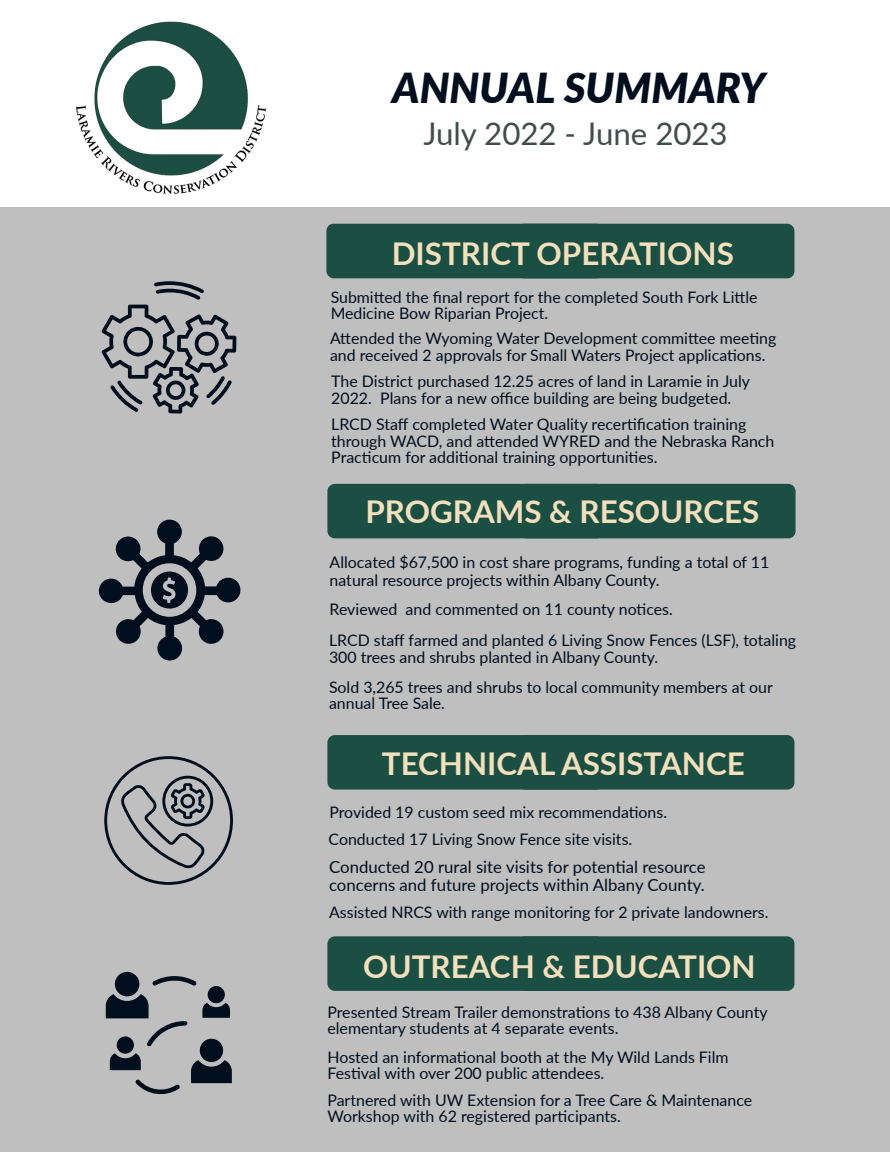
<style>
.page{position:relative;width:890px;height:1152px;background:#bfbfbf}
.page>*{position:absolute;margin:0;border:0;box-sizing:border-box;transform-origin:0 0}
.t1{font:italic 900 41.2px "Lato";color:#010e1d}
.t2{font:700 31.2px "Lato";color:#f2e0bd}
.t3{font:31.2px "Lato";color:#424d4b}
.t4{font:16.8px/17.2px "Lato";color:#010e1d}
.t5{font:16px/16.4px "Lato";color:#010e1d}
</style>
<div class="page">
<div style="left:518px;top:735px;width:277px;height:55px;background:#1b4f43;border-radius:8px"></div>
<div style="left:327px;top:735px;width:277px;height:55px;background:#1b4f43;border-radius:8px"></div>
<svg style="left:104px;top:756px;width:129px;height:129px"></svg>
<div style="left:517px;top:224px;width:278px;height:54px;background:#1b4f43;border-radius:8px"></div>
<div style="left:326px;top:224px;width:278px;height:54px;background:#1b4f43;border-radius:8px"></div>
<svg style="left:101px;top:281px;width:135px;height:133px"></svg>
<div style="left:327px;top:936px;width:277px;height:55px;background:#1b4f43;border-radius:8px"></div>
<div style="left:518px;top:936px;width:277px;height:55px;background:#1b4f43;border-radius:8px"></div>
<svg style="left:106px;top:972px;width:126px;height:123px"></svg>
<div style="left:519px;top:484px;width:277px;height:54px;background:#1b4f43;border-radius:8px"></div>
<div style="left:327px;top:484px;width:277px;height:54px;background:#1b4f43;border-radius:8px"></div>
<svg style="left:99px;top:520px;width:141px;height:141px"></svg>
<div style="left:0;top:0;width:890px;height:206px;background:#fff"></div>
<img style="left:76px;top:21px;width:190px;height:173px">
<h1 class="t1" style="left:392px;top:57px;width:375px">ANNUAL SUMMARY</h1>
<h2 class="t3" style="left:423px;top:112px;width:306px">July 2022 - June 2023</h2>
<h2 class="t2" style="left:392px;top:231px;width:344px">DISTRICT OPERATIONS</h2>
<p class="t5" style="left:331px;top:288px;width:428px">Submitted the final report for the completed South Fork Little<br>Medicine Bow Riparian Project.</p>
<p class="t5" style="left:330px;top:329px;width:448px">Attended the Wyoming Water Development committee meeting and received 2 approvals for Small Waters Project applications.</p>
<p class="t5" style="left:331px;top:373px;width:420px">The District purchased 12.25 acres of land in Laramie in July<br>2022. Plans for a new office building are being budgeted.</p>
<p class="t5" style="left:331px;top:415px;width:445px">LRCD Staff completed Water Quality recertification training through WACD, and attended WYRED and the Nebraska Ranch<br>Practicum for additional training opportunities.</p>
<h2 class="t2" style="left:365px;top:489px;width:395px">PROGRAMS &amp; RESOURCES</h2>
<p class="t5" style="left:330px;top:553px;width:441px">Allocated $67,500 in cost share programs, funding a total of 11 natural resource projects within Albany County.</p>
<p class="t5" style="left:330px;top:601px;width:345px">Reviewed and commented on 11 county notices.</p>
<p class="t5" style="left:329px;top:631px;width:469px">LRCD staff farmed and planted 6 Living Snow Fences (LSF), totaling<br>300 trees and shrubs planted in Albany County.</p>
<p class="t5" style="left:329px;top:678px;width:445px">Sold 3,265 trees and shrubs to local community members at our annual Tree Sale.</p>
<h2 class="t2" style="left:382px;top:741px;width:364px">TECHNICAL ASSISTANCE</h2>
<p class="t5" style="left:329px;top:798px;width:340px;line-height:27.6px">Provided 19 custom seed mix recommendations.<br>Conducted 17 Living Snow Fence site visits.</p>
<p class="t4" style="left:329px;top:858px;width:378px">Conducted 20 rural site visits for potential resource concerns and future projects within Albany County.</p>
<p class="t5" style="left:329px;top:904px;width:441px">Assisted NRCS with range monitoring for 2 private landowners.</p>
<h2 class="t2" style="left:363px;top:944px;width:394px">OUTREACH &amp; EDUCATION</h2>
<p class="t5" style="left:327px;top:1003px;width:442px">Presented Stream Trailer demonstrations to 438 Albany County elementary students at 4 separate events.</p>
<p class="t5" style="left:327px;top:1048px;width:403px">Hosted an informational booth at the My Wild Lands Film<br>Festival with over 200 public attendees.</p>
<p class="t5" style="left:327px;top:1091px;width:426px">Partnered with UW Extension for a Tree Care &amp; Maintenance<br>Workshop with 62 registered participants.</p>
</div>
